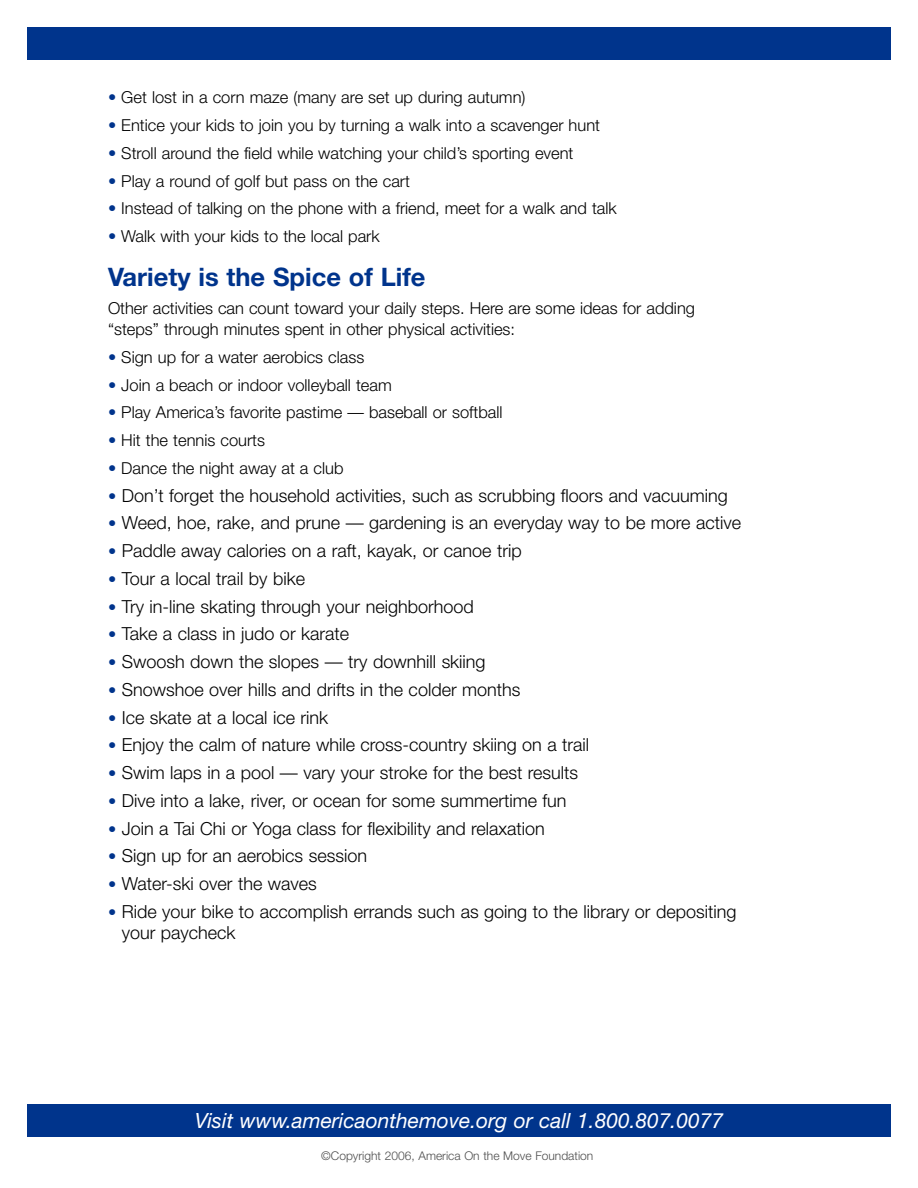
<style>
.page{position:relative;width:918px;height:1188px;background:#fff}
.page>*{position:absolute;margin:0;border:0;box-sizing:border-box;transform-origin:0 0}
.t1{font:700 25.5px "Helvetica Neue";color:#00348c}
.t2{font:italic 21px "Helvetica Neue";color:#fff}
.t3{font:300 18px/21px "Helvetica Neue";color:#000}
.t4{font:300 16.5px/21px "Helvetica Neue";color:#000}
.t5{font:300 12px "Helvetica Neue";color:#4d4d4d}
.s1{color:#00348c}
.s2{font-size:16.5px;color:#00348c}
</style>
<div class="page">
<div style="left:27px;top:27px;width:864px;height:32px;background:#00348c"></div>
<div style="left:27px;top:1104px;width:864px;height:33px;background:#00348c"></div>
<p class="t4" style="left:108px;top:87px;width:419px"><span class="s1">•</span> Get lost in a corn maze (many are set up during autumn)</p>
<p class="t4" style="left:108px;top:114px;width:494px"><span class="s1">•</span> Entice your kids to join you by turning a walk into a scavenger hunt</p>
<p class="t4" style="left:108px;top:142px;width:467px"><span class="s1">•</span> Stroll around the field while watching your child’s sporting event</p>
<p class="t4" style="left:108px;top:170px;width:304px"><span class="s1">•</span> Play a round of golf but pass on the cart</p>
<p class="t4" style="left:108px;top:198px;width:510px"><span class="s1">•</span> Instead of talking on the phone with a friend, meet for a walk and talk</p>
<p class="t4" style="left:108px;top:225px;width:273px"><span class="s1">•</span> Walk with your kids to the local park</p>
<h1 class="t1" style="left:108px;top:262px;width:319px">Variety is the Spice of Life</h1>
<p class="t4" style="left:108px;top:297px;width:589px">Other activities can count toward your daily steps. Here are some ideas for adding “steps” through minutes spent in other physical activities:</p>
<p class="t4" style="left:108px;top:346px;width:258px"><span class="s1">•</span> Sign up for a water aerobics class</p>
<p class="t4" style="left:108px;top:374px;width:285px"><span class="s1">•</span> Join a beach or indoor volleyball team</p>
<p class="t4" style="left:108px;top:402px;width:396px"><span class="s1">•</span> Play America’s favorite pastime — baseball or softball</p>
<p class="t4" style="left:108px;top:429px;width:159px"><span class="s1">•</span> Hit the tennis courts</p>
<p class="t4" style="left:108px;top:457px;width:237px"><span class="s1">•</span> Dance the night away at a club</p>
<p class="t3" style="left:108px;top:484px;width:621px"><span class="s2">•</span> Don’t forget the household activities, such as scrubbing floors and vacuuming</p>
<p class="t3" style="left:108px;top:512px;width:635px"><span class="s2">•</span> Weed, hoe, rake, and prune — gardening is an everyday way to be more active</p>
<p class="t3" style="left:108px;top:540px;width:415px"><span class="s2">•</span> Paddle away calories on a raft, kayak, or canoe trip</p>
<p class="t3" style="left:108px;top:568px;width:199px"><span class="s2">•</span> Tour a local trail by bike</p>
<p class="t3" style="left:108px;top:595px;width:367px"><span class="s2">•</span> Try in-line skating through your neighborhood</p>
<p class="t3" style="left:108px;top:623px;width:243px"><span class="s2">•</span> Take a class in judo or karate</p>
<p class="t3" style="left:108px;top:651px;width:379px"><span class="s2">•</span> Swoosh down the slopes — try downhill skiing</p>
<p class="t3" style="left:108px;top:679px;width:414px"><span class="s2">•</span> Snowshoe over hills and drifts in the colder months</p>
<p class="t3" style="left:108px;top:706px;width:222px"><span class="s2">•</span> Ice skate at a local ice rink</p>
<p class="t3" style="left:108px;top:734px;width:483px"><span class="s2">•</span> Enjoy the calm of nature while cross-country skiing on a trail</p>
<p class="t3" style="left:108px;top:762px;width:472px"><span class="s2">•</span> Swim laps in a pool — vary your stroke for the best results</p>
<p class="t3" style="left:108px;top:790px;width:460px"><span class="s2">•</span> Dive into a lake, river, or ocean for some summertime fun</p>
<p class="t3" style="left:108px;top:817px;width:438px"><span class="s2">•</span> Join a Tai Chi or Yoga class for flexibility and relaxation</p>
<p class="t3" style="left:108px;top:845px;width:261px"><span class="s2">•</span> Sign up for an aerobics session</p>
<p class="t3" style="left:108px;top:873px;width:210px"><span class="s2">•</span> Water-ski over the waves</p>
<p class="t3" style="left:122px;top:901px;width:616px;text-indent:-14px"><span class="s2">•</span> Ride your bike to accomplish errands such as going to the library or depositing your paycheck</p>
<p class="t2" style="left:195px;top:1108px;width:530px">Visit www.americaonthemove.org or call 1.800.807.0077</p>
<p class="t5" style="left:321px;top:1148px;width:274px">©Copyright 2006, America On the Move Foundation</p>
</div>
